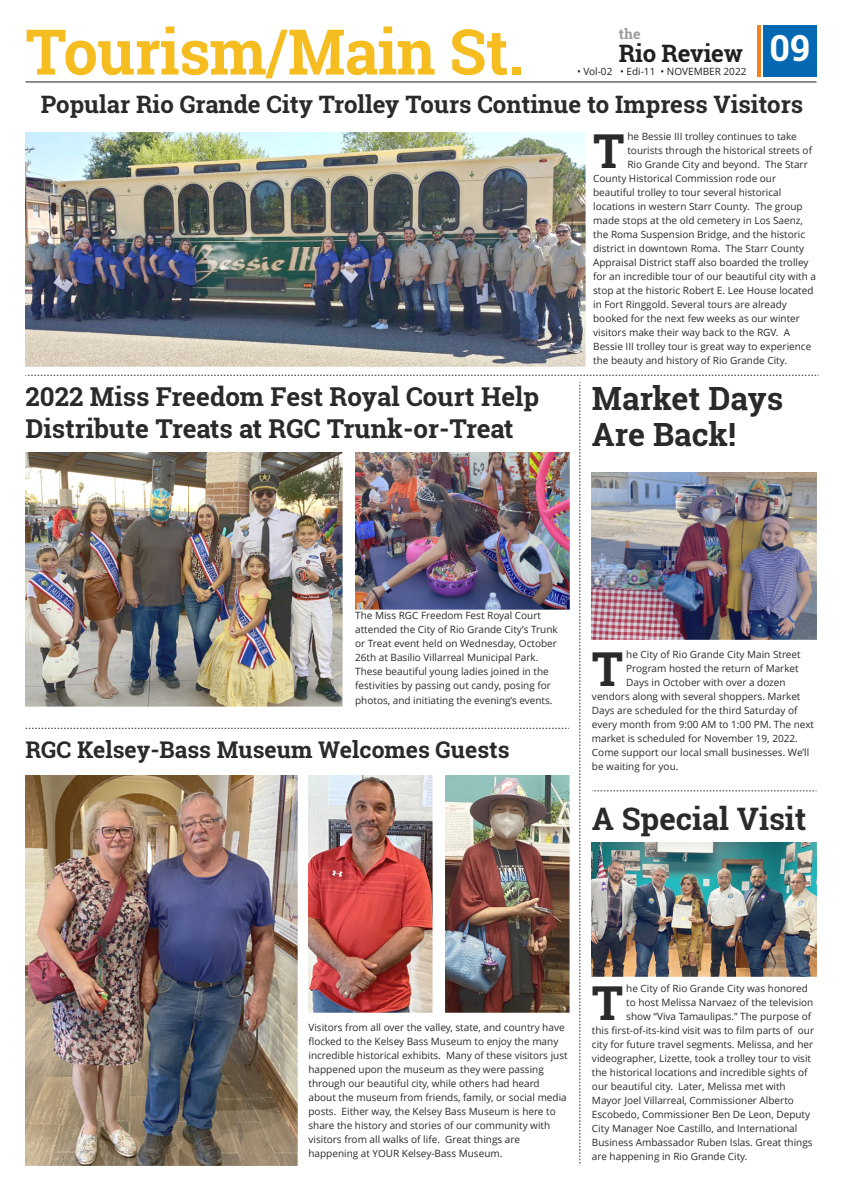
<style>
.page{position:relative;width:842px;height:1191px;background:#fff}
.page>*{position:absolute;margin:0;border:0;box-sizing:border-box;transform-origin:0 0}
.t1{font:700 63px "Roboto Slab";letter-spacing:-.01em;color:#f5bd20}
.t2{font:700 46.7px "Roboto Slab";color:#2c2a29}
.t3{font:700 36px "Roboto Slab";color:#fff}
.t4{font:700 32px/36px "Roboto Slab";color:#2c2a29}
.t5{font:700 31px "Roboto Slab";color:#2c2a29}
.t6{font:700 26px/32px "Roboto Slab";color:#2c2a29}
.t7{font:700 24px "Roboto Slab";color:#2c2a29}
.t8{font:700 24px "Roboto Slab";letter-spacing:-.01em;color:#231f20}
.t9{font:700 23px "Roboto Slab";color:#2c2a29}
.t10{font:700 14px "Roboto Slab";color:#9b9b9b}
.t11{font:10px/14px "Open Sans";color:#2c2a29}
.t12{font:10px "Open Sans";color:#231f20}
</style>
<div class="page">
<svg style="left:26px;top:375px;width:792px;height:1px"></svg>
<svg style="left:580px;top:382px;width:1px;height:782px"></svg>
<svg style="left:26px;top:728px;width:543px;height:1px"></svg>
<svg style="left:592px;top:790px;width:224px;height:1px"></svg>
<div style="left:763px;top:26px;width:53px;height:51px;background:#0568b3"></div>
<hr style="left:757px;top:26px;width:3px;height:51px;background:#f5821f">
<hr style="left:26px;top:82px;width:790px;height:1px;background:#231f20">
<img style="left:26px;top:453px;width:317px;height:254px">
<img style="left:355px;top:453px;width:214px;height:156px">
<img style="left:308px;top:775px;width:124px;height:237px">
<img style="left:446px;top:775px;width:123px;height:237px">
<img style="left:26px;top:775px;width:272px;height:390px">
<img style="left:26px;top:132px;width:559px;height:234px">
<img style="left:592px;top:843px;width:224px;height:133px">
<img style="left:592px;top:472px;width:224px;height:167px">
<h1 class="t1" style="left:26px;top:8px;width:499px">Tourism/Main St.</h1>
<h3 class="t10" style="left:619px;top:24px;width:23px">the</h3>
<h3 class="t8" style="left:619px;top:37px;width:125px">Rio Review</h3>
<p class="t12" style="left:577px;top:67px;width:171px">• Vol-02 • Edi-11 • NOVEMBER 2022</p>
<h3 class="t3" style="left:770px;top:23px;width:42px">09</h3>
<h3 class="t7" style="left:41px;top:88px;width:764px">Popular Rio Grande City Trolley Tours Continue to Impress Visitors</h3>
<h3 class="t6" style="left:26px;top:380px;width:515px">2022 Miss Freedom Fest Royal Court Help<br>Distribute Treats at RGC Trunk-or-Treat</h3>
<h2 class="t2" style="left:593px;top:119px;width:33px">T</h2>
<p class="t11" style="left:627px;top:130px;width:171px">he Bessie III trolley continues to take</p>
<p class="t11" style="left:627px;top:144px;width:186px">tourists through the historical streets of</p>
<p class="t11" style="left:627px;top:158px;width:182px">Rio Grande City and beyond. The Starr</p>
<p class="t11" style="left:593px;top:172px;width:184px">County Historical Commission rode our</p>
<p class="t11" style="left:593px;top:186px;width:190px">beautiful trolley to tour several historical</p>
<p class="t11" style="left:593px;top:200px;width:211px">locations in western Starr County. The group</p>
<p class="t11" style="left:593px;top:214px;width:211px">made stops at the old cemetery in Los Saenz,</p>
<p class="t11" style="left:593px;top:228px;width:213px">the Roma Suspension Bridge, and the historic</p>
<p class="t11" style="left:593px;top:242px;width:212px">district in downtown Roma. The Starr County</p>
<p class="t11" style="left:593px;top:256px;width:217px">Appraisal District staff also boarded the trolley</p>
<p class="t11" style="left:593px;top:270px;width:224px">for an incredible tour of our beautiful city with a</p>
<p class="t11" style="left:593px;top:284px;width:222px">stop at the historic Robert E. Lee House located</p>
<p class="t11" style="left:593px;top:298px;width:195px">in Fort Ringgold. Several tours are already</p>
<p class="t11" style="left:593px;top:312px;width:208px">booked for the next few weeks as our winter</p>
<p class="t11" style="left:593px;top:326px;width:198px">visitors make their way back to the RGV. A</p>
<p class="t11" style="left:593px;top:340px;width:220px">Bessie III trolley tour is great way to experience</p>
<p class="t11" style="left:593px;top:354px;width:195px">the beauty and history of Rio Grande City.</p>
<h3 class="t4" style="left:592px;top:380px;width:193px">Market Days<br>Are Back!</h3>
<p class="t11" style="left:355px;top:610px;width:204px">The Miss RGC Freedom Fest Royal Court attended the City of Rio Grande City’s Trunk or Treat event held on Wednesday, October 26th at Basilio Villarreal Municipal Park.<br>These beautiful young ladies joined in the festivities by passing out candy, posing for photos, and initiating the evening’s events.</p>
<h3 class="t9" style="left:26px;top:733px;width:486px">RGC Kelsey-Bass Museum Welcomes Guests</h3>
<h2 class="t2" style="left:592px;top:636px;width:33px">T</h2>
<p class="t11" style="left:626px;top:648px;width:176px">he City of Rio Grande City Main Street</p>
<p class="t11" style="left:626px;top:662px;width:174px">Program hosted the return of Market</p>
<p class="t11" style="left:626px;top:676px;width:161px">Days in October with over a dozen</p>
<p class="t11" style="left:592px;top:690px;width:210px">vendors along with several shoppers. Market</p>
<p class="t11" style="left:592px;top:704px;width:207px">Days are scheduled for the third Saturday of</p>
<p class="t11" style="left:592px;top:718px;width:224px">every month from 9:00 AM to 1:00 PM. The next</p>
<p class="t11" style="left:592px;top:732px;width:207px">market is scheduled for November 19, 2022.</p>
<p class="t11" style="left:592px;top:746px;width:219px">Come support our local small businesses. We’ll</p>
<p class="t11" style="left:592px;top:760px;width:88px">be waiting for you.</p>
<h3 class="t5" style="left:592px;top:797px;width:216px">A Special Visit</h3>
<p class="t11" style="left:308px;top:1021px;width:261px">Visitors from all over the valley, state, and country have flocked to the Kelsey Bass Museum to enjoy the many incredible historical exhibits. Many of these visitors just happened upon the museum as they were passing through our beautiful city, while others had heard about the museum from friends, family, or social media posts. Either way, the Kelsey Bass Museum is here to share the history and stories of our community with visitors from all walks of life. Great things are happening at YOUR Kelsey-Bass Museum.</p>
<h2 class="t2" style="left:592px;top:971px;width:33px">T</h2>
<p class="t11" style="left:626px;top:982px;width:183px">he City of Rio Grande City was honored</p>
<p class="t11" style="left:626px;top:996px;width:189px">to host Melissa Narvaez of the television</p>
<p class="t11" style="left:626px;top:1010px;width:186px">show “Viva Tamaulipas.” The purpose of</p>
<p class="t11" style="left:592px;top:1024px;width:224px">this first-of-its-kind visit was to film parts of our</p>
<p class="t11" style="left:592px;top:1038px;width:223px">city for future travel segments. Melissa, and her</p>
<p class="t11" style="left:592px;top:1052px;width:221px">videographer, Lizette, took a trolley tour to visit</p>
<p class="t11" style="left:592px;top:1066px;width:217px">the historical locations and incredible sights of</p>
<p class="t11" style="left:592px;top:1080px;width:195px">our beautiful city. Later, Melissa met with</p>
<p class="t11" style="left:592px;top:1094px;width:203px">Mayor Joel Villarreal, Commissioner Alberto</p>
<p class="t11" style="left:592px;top:1108px;width:220px">Escobedo, Commissioner Ben De Leon, Deputy</p>
<p class="t11" style="left:592px;top:1122px;width:207px">City Manager Noe Castillo, and International</p>
<p class="t11" style="left:592px;top:1136px;width:222px">Business Ambassador Ruben Islas. Great things</p>
<p class="t11" style="left:592px;top:1150px;width:157px">are happening in Rio Grande City.</p>
</div>
